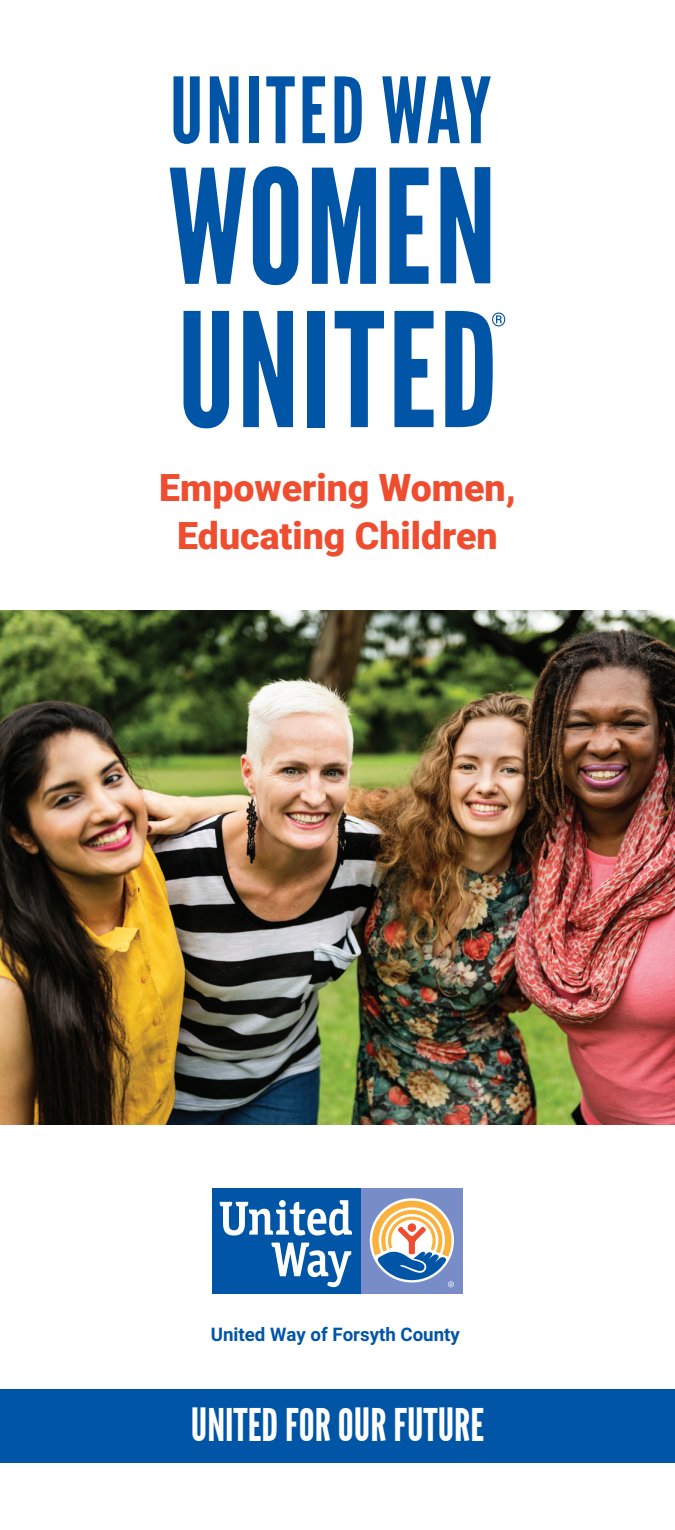
<style>
.page{position:relative;width:675px;height:1530px;background:#fff}
.page>*{position:absolute;margin:0;border:0;box-sizing:border-box;transform-origin:0 0}
.t1{font:45px "League Gothic";color:#fff}
.t2{font:900 37.5px/47.5px "Roboto";color:#ef4d30;text-align:center}
.t3{font:700 18.75px "Roboto";color:#0155a7}
</style>
<div class="page">
<img style="left:0;top:610px;width:675px;height:515px">
<div style="left:361px;top:1188px;width:102px;height:106px;background:#788dc7"></div>
<div style="left:212px;top:1188px;width:149px;height:106px;background:#0155a7"></div>
<svg style="left:272px;top:1243px;width:79px;height:44px"></svg>
<svg style="left:220px;top:1200px;width:132px;height:36px"></svg>
<svg style="left:372px;top:1201px;width:82px;height:86px"></svg>
<div style="left:0;top:1389px;width:675px;height:73px;background:#0155a7"></div>
<svg style="left:173px;top:76px;width:27px;height:68px"></svg>
<svg style="left:210px;top:76px;width:28px;height:67px"></svg>
<div style="left:249px;top:76px;width:9px;height:67px;background:#0155a7"></div>
<svg style="left:266px;top:76px;width:29px;height:67px"></svg>
<svg style="left:303px;top:76px;width:22px;height:67px"></svg>
<svg style="left:335px;top:76px;width:27px;height:67px"></svg>
<svg style="left:382px;top:76px;width:109px;height:67px"></svg>
<svg style="left:170px;top:168px;width:76px;height:116px"></svg>
<svg style="left:253px;top:166px;width:45px;height:119px"></svg>
<svg style="left:312px;top:168px;width:64px;height:116px"></svg>
<svg style="left:390px;top:168px;width:39px;height:116px"></svg>
<svg style="left:441px;top:167px;width:49px;height:116px"></svg>
<svg style="left:184px;top:311px;width:45px;height:117px"></svg>
<svg style="left:243px;top:311px;width:50px;height:116px"></svg>
<div style="left:307px;top:311px;width:17px;height:116px;background:#0155a7"></div>
<svg style="left:335px;top:311px;width:49px;height:116px"></svg>
<svg style="left:394px;top:311px;width:40px;height:116px"></svg>
<svg style="left:445px;top:311px;width:60px;height:116px"></svg>
<p class="t2" style="left:159px;top:463px;width:358px">Empowering Women,<br>Educating Children</p>
<p class="t3" style="left:211px;top:1322px;width:251px">United Way of Forsyth County</p>
<p class="t1" style="left:191px;top:1399px;width:295px">UNITED FOR OUR FUTURE</p>
</div>
